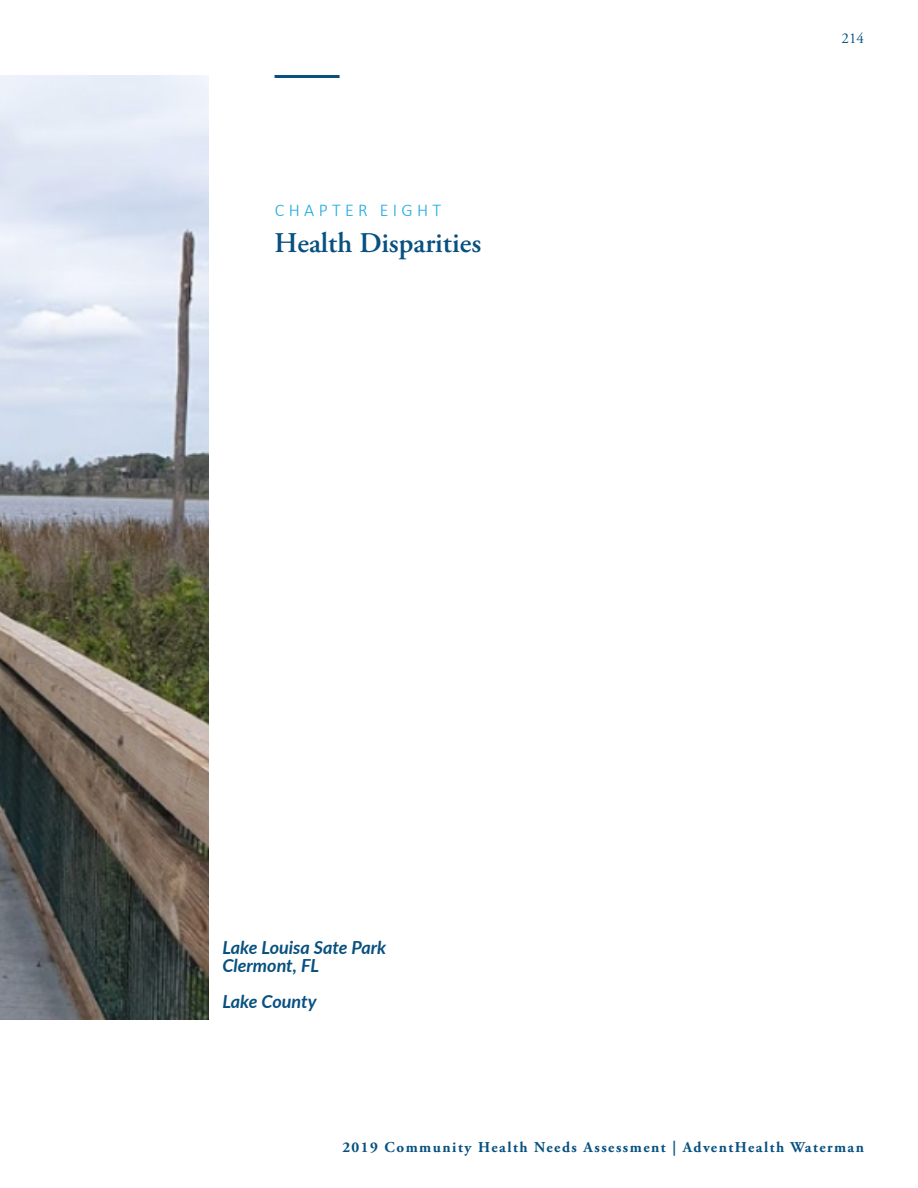
<style>
.page{position:relative;width:918px;height:1188px;background:#fff}
.page>*{position:absolute;margin:0;border:0;box-sizing:border-box;transform-origin:0 0}
.Title_2_-_Left{font:600 28.5px "Adobe Garamond Pro";color:#075080}
.Quote_-_Left{font:italic 700 18px "Lato";color:#075080}
.Title_1_-_Left{font:300 18px "Calibri";letter-spacing:.24em;color:#1ca9e1}
.t1{font:700 15px "Adobe Garamond Pro";letter-spacing:.1em;color:#075080}
.t2{font:15px "Adobe Garamond Pro";color:#075080}
</style>
<div class="page">
<hr style="left:275px;top:75px;width:65px;height:3px;background:#075080">
<img style="left:0;top:75px;width:208px;height:945px">
<p class="Title_1_-_Left" style="left:275px;top:199px;width:168px">CHAPTER EIGHT</p>
<p class="Title_2_-_Left" style="left:275px;top:227px;width:208px">Health Disparities</p>
<p class="Quote_-_Left" style="left:222px;top:934px;width:165px">Lake Louisa Sate Park</p>
<p class="Quote_-_Left" style="left:222px;top:952px;width:98px">Clermont, FL</p>
<p class="Quote_-_Left" style="left:222px;top:988px;width:96px">Lake County</p>
<p class="t2" style="left:842px;top:29px;width:24px">214</p>
<p class="t1" style="left:342px;top:1139px;width:523px">2019 Community Health Needs Assessment | AdventHealth Waterman</p>
</div>
